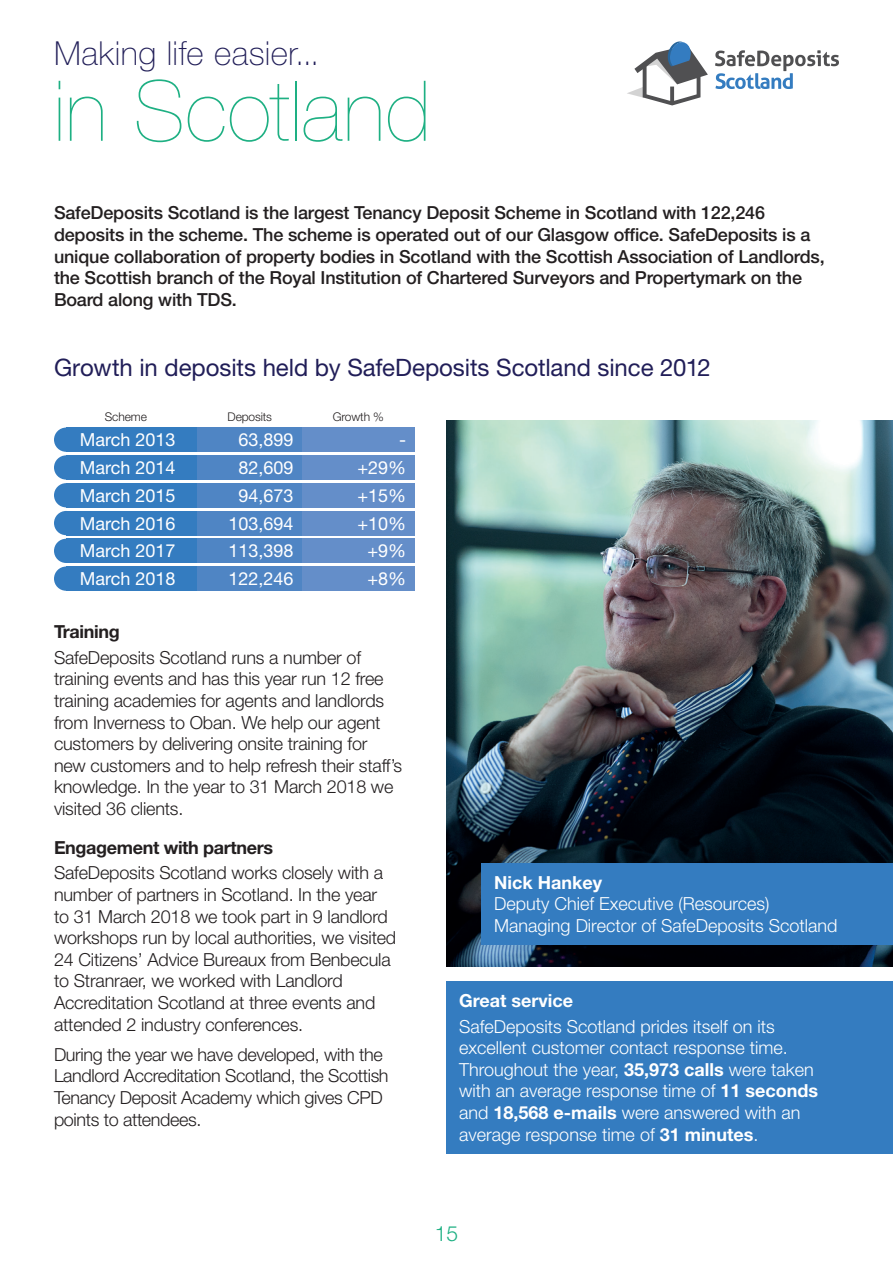
<style>
.page{position:relative;width:893px;height:1263px;background:#fff}
.page>*{position:absolute;margin:0;border:0;box-sizing:border-box;transform-origin:0 0}
.t1{font:200 84px "Helvetica Neue LT Std";letter-spacing:.005em;color:#1eb083}
.t2{font:100 33.15px "Helvetica Neue LT Std";letter-spacing:.015em;color:#211e58}
.t3{font:24px "Helvetica Neue LT Std";letter-spacing:-.005em;color:#211e58}
.t4{font:300 21px "Helvetica Neue LT Std";color:#1eb083}
.t5{font:300 18px/21.6px "Helvetica Neue LT Std";letter-spacing:-.01em;color:#231f20}
.t6{font:500 18px/21.6px "Helvetica Neue LT Std";letter-spacing:-.01em;color:#231f20}
.t7{font:300 18px/21.6px "Helvetica Neue LT Std";color:#fff}
.t8{font:18px/27.8px "Helvetica Neue LT Std";color:#fff}
.t9{font:700 18px "Helvetica Neue LT Std";letter-spacing:-.02em;color:#231f20}
.t10{font:700 18px "Helvetica Neue LT Std";color:#fff}
.t11{font:300 12px "Helvetica Neue LT Std";letter-spacing:-.01em;color:#231f20}
.s1{font-weight:700}
</style>
<div class="page">
<img style="left:446px;top:421px;width:447px;height:545px">
<div style="left:446px;top:981px;width:447px;height:172px;background:#347cc0"></div>
<div style="left:481px;top:863px;width:412px;height:82px;background:#347cc0"></div>
<div style="left:66px;top:428px;width:132px;height:24px;background:#347cc0"></div>
<div style="left:66px;top:455px;width:132px;height:25px;background:#347cc0"></div>
<div style="left:66px;top:511px;width:132px;height:24px;background:#347cc0"></div>
<div style="left:66px;top:483px;width:132px;height:24px;background:#347cc0"></div>
<div style="left:66px;top:539px;width:132px;height:24px;background:#347cc0"></div>
<div style="left:66px;top:566px;width:132px;height:25px;background:#347cc0"></div>
<div style="left:198px;top:428px;width:104px;height:24px;background:#4f85c4"></div>
<div style="left:198px;top:455px;width:104px;height:25px;background:#4f85c4"></div>
<div style="left:198px;top:511px;width:104px;height:24px;background:#4f85c4"></div>
<div style="left:198px;top:483px;width:104px;height:24px;background:#4f85c4"></div>
<div style="left:198px;top:539px;width:104px;height:24px;background:#4f85c4"></div>
<div style="left:198px;top:566px;width:104px;height:25px;background:#4f85c4"></div>
<div style="left:302px;top:428px;width:113px;height:24px;background:#648ec9"></div>
<div style="left:302px;top:455px;width:113px;height:25px;background:#648ec9"></div>
<div style="left:302px;top:511px;width:113px;height:24px;background:#648ec9"></div>
<div style="left:302px;top:483px;width:113px;height:24px;background:#648ec9"></div>
<div style="left:302px;top:539px;width:113px;height:24px;background:#648ec9"></div>
<div style="left:302px;top:566px;width:113px;height:25px;background:#648ec9"></div>
<div style="left:54px;top:428px;width:24px;height:24px;background:#347cc0;border-radius:50%"></div>
<div style="left:54px;top:455px;width:24px;height:25px;background:#347cc0;border-radius:50%"></div>
<div style="left:54px;top:511px;width:24px;height:24px;background:#347cc0;border-radius:50%"></div>
<div style="left:54px;top:483px;width:24px;height:24px;background:#347cc0;border-radius:50%"></div>
<div style="left:54px;top:539px;width:24px;height:24px;background:#347cc0;border-radius:50%"></div>
<div style="left:54px;top:566px;width:24px;height:25px;background:#347cc0;border-radius:50%"></div>
<svg style="left:627px;top:41px;width:81px;height:64px"></svg>
<svg style="left:715px;top:50px;width:124px;height:39px"></svg>
<h2 class="t2" style="left:54px;top:34px;width:267px">Making life easier...</h2>
<h1 class="t1" style="left:54px;top:63px;width:378px">in Scotland</h1>
<p class="t6" style="left:54px;top:202px;width:772px">SafeDeposits Scotland is the largest Tenancy Deposit Scheme in Scotland with 122,246 deposits in the scheme. The scheme is operated out of our Glasgow office. SafeDeposits is a unique collaboration of property bodies in Scotland with the Scottish Association of Landlords, the Scottish branch of the Royal Institution of Chartered Surveyors and Propertymark on the Board along with TDS.</p>
<h3 class="t3" style="left:54px;top:354px;width:658px">Growth in deposits held by SafeDeposits Scotland since 2012</h3>
<p class="t11" style="left:105px;top:409px;width:44px">Scheme</p>
<p class="t11" style="left:228px;top:409px;width:46px">Deposits</p>
<p class="t11" style="left:333px;top:409px;width:53px">Growth %</p>
<p class="t8" style="left:80px;top:426px;width:97px">March 2013<br>March 2014</p>
<p class="t8" style="left:238px;top:426px;width:57px">63,899<br>82,609</p>
<p class="t8" style="left:357px;top:426px;width:50px;text-align:right">- +29%</p>
<p class="t8" style="left:80px;top:481px;width:97px">March 2015</p>
<p class="t8" style="left:238px;top:481px;width:57px">94,673</p>
<p class="t8" style="left:357px;top:481px;width:50px">+15%</p>
<p class="t8" style="left:80px;top:509px;width:97px">March 2016</p>
<p class="t8" style="left:228px;top:509px;width:67px">103,694</p>
<p class="t8" style="left:357px;top:509px;width:50px">+10%</p>
<p class="t8" style="left:80px;top:537px;width:97px">March 2017<br>March 2018</p>
<p class="t8" style="left:228px;top:537px;width:67px">113,398<br>122,246</p>
<p class="t8" style="left:367px;top:537px;width:40px">+9% +8%</p>
<p class="t9" style="left:54px;top:620px;width:67px">Training</p>
<p class="t5" style="left:54px;top:646px;width:350px">SafeDeposits Scotland runs a number of training events and has this year run 12 free training academies for agents and landlords from Inverness to Oban. We help our agent customers by delivering onsite training for new customers and to help refresh their staff’s knowledge. In the year to 31 March 2018 we visited 36 clients.</p>
<p class="t9" style="left:54px;top:836px;width:221px">Engagement with partners</p>
<p class="t5" style="left:54px;top:862px;width:344px">SafeDeposits Scotland works closely with a number of partners in Scotland. In the year to 31 March 2018 we took part in 9 landlord workshops run by local authorities, we visited 24 Citizens’ Advice Bureaux from Benbecula to Stranraer, we worked with Landlord Accreditation Scotland at three events and attended 2 industry conferences.</p>
<p class="t5" style="left:54px;top:1043px;width:336px">During the year we have developed, with the Landlord Accreditation Scotland, the Scottish Tenancy Deposit Academy which gives CPD points to attendees.</p>
<p class="t10" style="left:494px;top:871px;width:110px">Nick Hankey</p>
<p class="t7" style="left:494px;top:893px;width:345px">Deputy Chief Executive (Resources)<br>Managing Director of SafeDeposits Scotland</p>
<p class="t10" style="left:459px;top:989px;width:116px">Great service</p>
<p class="t7" style="left:459px;top:1015px;width:360px">SafeDeposits Scotland prides itself on its excellent customer contact response time.<br>Throughout the year, <span class="s1">35,973 calls</span> were taken with an average response time of <span class="s1">11 seconds </span>and <span class="s1">18,568 e-mails</span> were answered with an average response time of <span class="s1">31 minutes</span>.</p>
<p class="t4" style="left:435px;top:1221px;width:25px">15</p>
</div>
